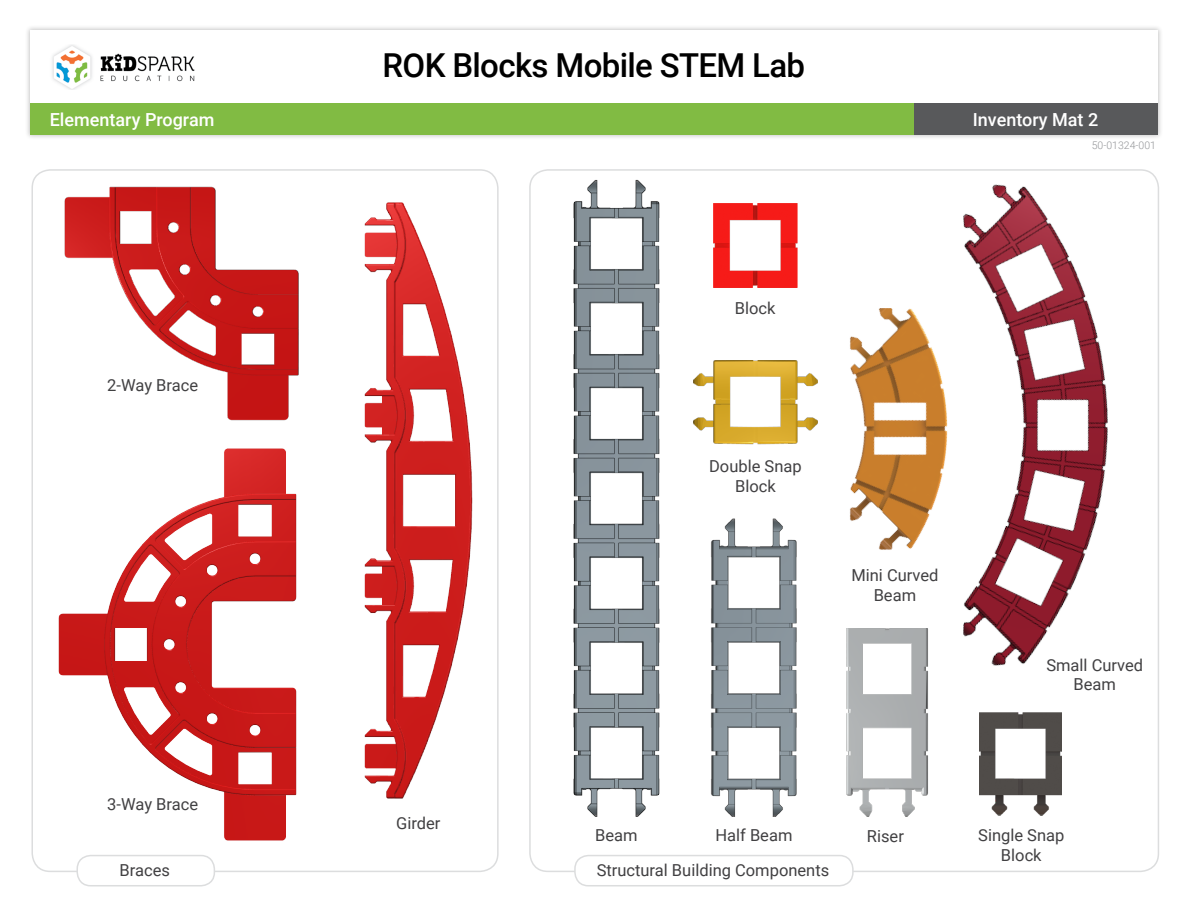
<style>
.page{position:relative;width:1188px;height:918px;background:#fff}
.page>*{position:absolute;margin:0;border:0;box-sizing:border-box;transform-origin:0 0}
.t1{font:500 33px "Roboto";letter-spacing:-.02em;color:#000}
.t2{font:500 18px "Roboto";color:#fff}
.t3{font:16.5px/19.8px "Roboto";color:#414042;text-align:center}
.t4{font:300 10.5px "Roboto";color:#939598}
</style>
<div class="page">
<div style="left:25px;top:25px;width:1138px;height:115px;background:#000;opacity:.25"></div>
<div style="left:30px;top:30px;width:1128px;height:105px;background:#fff"></div>
<div style="left:913px;top:104px;width:245px;height:31px;background:#58595b"></div>
<img style="left:52px;top:45px;width:143px;height:45px">
<div style="left:30px;top:104px;width:883px;height:31px;background:#81bb43"></div>
<img style="left:58px;top:448px;width:239px;height:393px">
<img style="left:64px;top:187px;width:235px;height:233px">
<img style="left:573px;top:179px;width:87px;height:638px">
<img style="left:711px;top:519px;width:86px;height:298px">
<img style="left:846px;top:628px;width:82px;height:189px">
<img style="left:963px;top:184px;width:145px;height:482px">
<img style="left:693px;top:360px;width:125px;height:84px">
<img style="left:713px;top:203px;width:84px;height:84px">
<img style="left:980px;top:712px;width:82px;height:104px">
<div style="left:76px;top:855px;width:139px;height:31px;border:2px solid #dcddde;border-radius:14px"></div>
<div style="left:574px;top:855px;width:280px;height:31px;border:2px solid #dcddde;border-radius:14px"></div>
<img style="left:850px;top:308px;width:98px;height:242px">
<img style="left:364px;top:202px;width:109px;height:596px">
<p class="t2" style="left:50px;top:107px;width:166px">Elementary Program</p>
<h1 class="t1" style="left:383px;top:42px;width:424px">ROK Blocks Mobile STEM Lab</h1>
<p class="t2" style="left:973px;top:107px;width:127px">Inventory Mat 2</p>
<p class="t4" style="left:1092px;top:138px;width:66px">50-01324-001</p>
<p class="t3" style="left:107px;top:375px;width:92px">2-Way Brace</p>
<p class="t3" style="left:735px;top:298px;width:42px">Block</p>
<p class="t3" style="left:709px;top:455px;width:94px">Double Snap<br>Block</p>
<p class="t3" style="left:851px;top:565px;width:89px">Mini Curved<br>Beam</p>
<p class="t3" style="left:1046px;top:654px;width:98px">Small Curved<br>Beam</p>
<p class="t3" style="left:107px;top:793px;width:92px">3-Way Brace</p>
<p class="t3" style="left:396px;top:813px;width:46px">Girder</p>
<p class="t3" style="left:595px;top:825px;width:44px">Beam</p>
<p class="t3" style="left:715px;top:825px;width:79px">Half Beam</p>
<p class="t3" style="left:120px;top:860px;width:52px">Braces</p>
<p class="t3" style="left:597px;top:860px;width:234px">Structural Building Components</p>
<p class="t3" style="left:867px;top:825px;width:39px">Riser</p>
<p class="t3" style="left:978px;top:825px;width:88px">Single Snap<br>Block</p>
</div>
